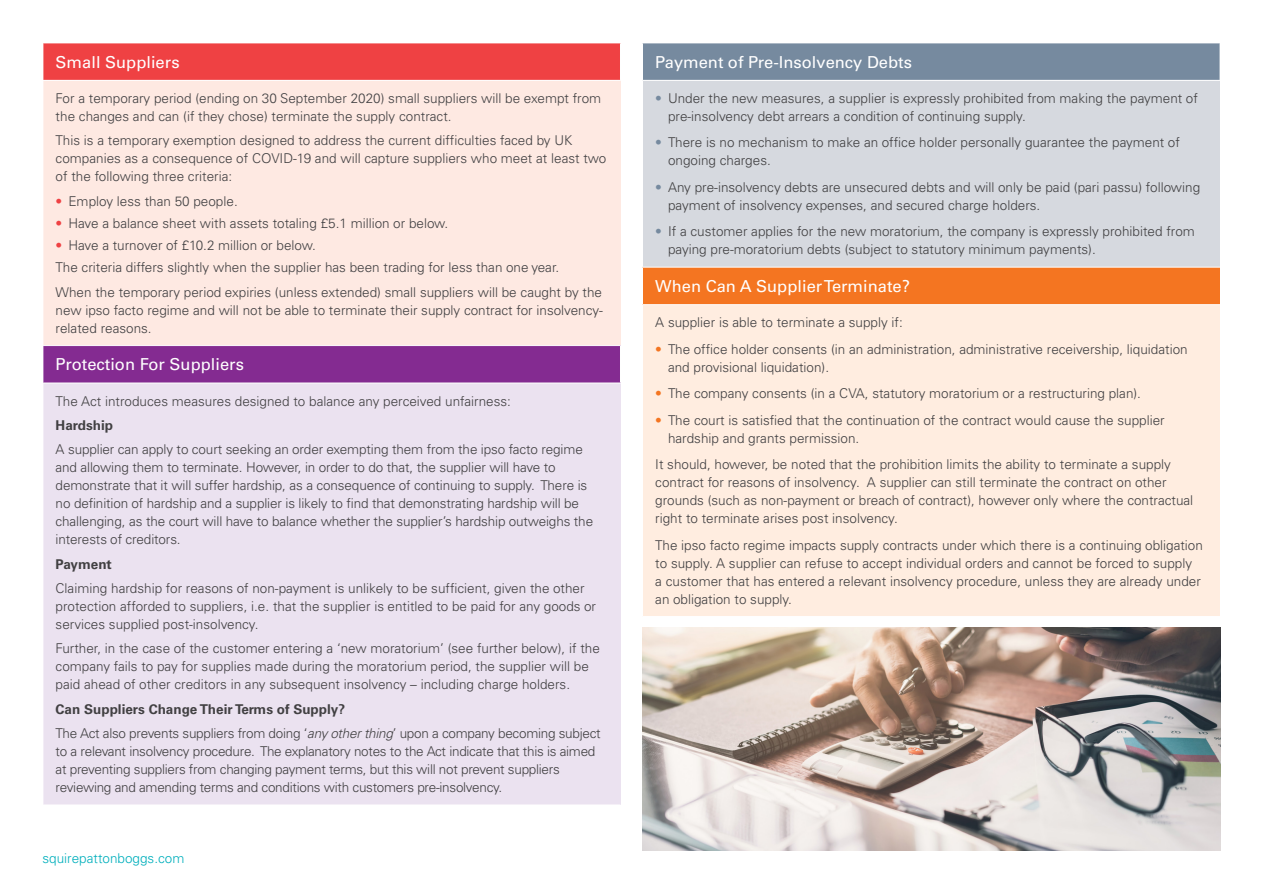
<style>
.page{position:relative;width:1263px;height:893px;background:#fff}
.page>*{position:absolute;margin:0;border:0;box-sizing:border-box;transform-origin:0 0}
.t1{font:16.5px "Univers LTCYR 55 Roman";color:#fff}
.t2{font:300 13.5px/18px "Univers LTCYR 45";color:#414042}
.t3{font:300 13.5px/18px "Univers LTCYR 45";letter-spacing:-.02em;color:#414042}
.t4{font:700 13.5px "Univers LTCYR 65";color:#414042}
.t5{font:300 13.5px "Univers LTCYR 45";color:#00afbc}
.s1{color:#ef4143}
.s2{font-style:italic}
.s3{color:#768a9f}
.s4{color:#f47521}
</style>
<div class="page">
<div style="left:43px;top:43px;width:577px;height:37px;background:#ef4143"></div>
<div style="left:43px;top:80px;width:577px;height:266px;background:#fee9e2"></div>
<div style="left:43px;top:346px;width:577px;height:37px;background:#842b91"></div>
<div style="left:43px;top:383px;width:577px;height:422px;background:#ebe2f0"></div>
<hr style="left:43px;top:43px;width:578px;height:1px;background:#fff">
<hr style="left:43px;top:43px;width:1px;height:37px;background:#fff">
<hr style="left:43px;top:80px;width:578px;height:1px;background:#fff">
<hr style="left:43px;top:81px;width:1px;height:264px;background:#fff">
<hr style="left:43px;top:345px;width:578px;height:1px;background:#fff">
<hr style="left:43px;top:346px;width:1px;height:37px;background:#fff">
<hr style="left:43px;top:383px;width:578px;height:1px;background:#fff">
<hr style="left:43px;top:383px;width:1px;height:422px;background:#fff">
<div style="left:642px;top:43px;width:578px;height:37px;background:#768a9f"></div>
<div style="left:642px;top:80px;width:578px;height:187px;background:#d6d9df"></div>
<div style="left:642px;top:267px;width:578px;height:38px;background:#f47521"></div>
<div style="left:642px;top:305px;width:578px;height:311px;background:#ffede0"></div>
<hr style="left:642px;top:43px;width:578px;height:1px;background:#fff">
<hr style="left:642px;top:43px;width:1px;height:37px;background:#fff">
<hr style="left:642px;top:80px;width:578px;height:1px;background:#fff">
<hr style="left:642px;top:81px;width:1px;height:186px;background:#fff">
<hr style="left:642px;top:268px;width:1px;height:36px;background:#fff">
<hr style="left:642px;top:305px;width:1px;height:311px;background:#fff">
<hr style="left:642px;top:267px;width:578px;height:1px;background:#fff">
<hr style="left:642px;top:304px;width:578px;height:1px;background:#fff">
<img style="left:642px;top:627px;width:578px;height:223px">
<p class="t1" style="left:56px;top:50px;width:126px">Small Suppliers</p>
<p class="t2" style="left:56px;top:89px;width:547px">For a temporary period (ending on 30 September 2020) small suppliers will be exempt from the changes and can (if they chose) terminate the supply contract.</p>
<p class="t2" style="left:56px;top:131px;width:552px">This is a temporary exemption designed to address the current difficulties faced by UK companies as a consequence of COVID-19 and will capture suppliers who meet at least two of the following three criteria:</p>
<p class="t2" style="left:56px;top:191px;width:184px"><span class="s1">•</span> Employ less than 50 people.</p>
<p class="t2" style="left:56px;top:214px;width:394px"><span class="s1">•</span> Have a balance sheet with assets totaling £5.1 million or below.</p>
<p class="t2" style="left:56px;top:234px;width:505px;line-height:22.2px"><span class="s1">•</span> Have a turnover of £10.2 million or below.<br>The criteria differs slightly when the supplier has been trading for less than one year.</p>
<p class="t2" style="left:56px;top:283px;width:549px;text-align:justify">When the temporary period expiries (unless extended) small suppliers will be caught by the new ipso facto regime and will not be able to terminate their supply contract for insolvency&shy;related reasons.</p>
<p class="t1" style="left:56px;top:353px;width:190px">Protection For Suppliers</p>
<p class="t2" style="left:56px;top:391px;width:457px">The Act introduces measures designed to balance any perceived unfairness:</p>
<p class="t4" style="left:56px;top:416px;width:59px">Hardship</p>
<p class="t2" style="left:56px;top:440px;width:539px">A supplier can apply to court seeking an order exempting them from the ipso facto regime and allowing them to terminate. However, in order to do that, the supplier will have to demonstrate that it will suffer hardship, as a consequence of continuing to supply. There is no definition of hardship and a supplier is likely to find that demonstrating hardship will be challenging, as the court will have to balance whether the supplier’s hardship outweighs the interests of creditors.</p>
<p class="t4" style="left:56px;top:554px;width:58px">Payment</p>
<p class="t2" style="left:56px;top:579px;width:542px">Claiming hardship for reasons of non-payment is unlikely to be sufficient, given the other protection afforded to suppliers, i.e. that the supplier is entitled to be paid for any goods or services supplied post-insolvency.</p>
<p class="t2" style="left:56px;top:639px;width:546px">Further, in the case of the customer entering a ‘new moratorium’ (see further below), if the company fails to pay for supplies made during the moratorium period, the supplier will be paid ahead of other creditors in any subsequent insolvency – including charge holders.</p>
<p class="t4" style="left:56px;top:699px;width:291px">Can Suppliers Change Their Terms of Supply?</p>
<p class="t3" style="left:56px;top:724px;width:546px">The Act also prevents suppliers from doing ‘<span class="s2">any other thing</span>’ upon a company becoming subject to a relevant insolvency procedure. The explanatory notes to the Act indicate that this is aimed at preventing suppliers from changing payment terms, but this will not prevent suppliers reviewing and amending terms and conditions with customers pre-insolvency.</p>
<p class="t5" style="left:43px;top:850px;width:143px">squirepattonboggs.com</p>
<p class="t1" style="left:655px;top:50px;width:258px">Payment of Pre-Insolvency Debts</p>
<p class="t2" style="left:668px;top:89px;width:531px;text-indent:-13px"><span class="s3">•</span> Under the new measures, a supplier is expressly prohibited from making the payment of pre-insolvency debt arrears a condition of continuing supply.</p>
<p class="t2" style="left:668px;top:133px;width:513px;text-indent:-13px"><span class="s3">•</span> There is no mechanism to make an office holder personally guarantee the payment of ongoing charges.</p>
<p class="t2" style="left:668px;top:178px;width:534px;text-indent:-13px"><span class="s3">•</span> Any pre-insolvency debts are unsecured debts and will only be paid (pari passu) following payment of insolvency expenses, and secured charge holders.</p>
<p class="t2" style="left:668px;top:222px;width:528px;text-indent:-13px"><span class="s3">•</span> If a customer applies for the new moratorium, the company is expressly prohibited from paying pre-moratorium debts (subject to statutory minimum payments).</p>
<p class="t1" style="left:655px;top:275px;width:256px">When Can A Supplier Terminate?</p>
<p class="t2" style="left:655px;top:313px;width:249px">A supplier is able to terminate a supply if:</p>
<p class="t2" style="left:668px;top:340px;width:521px;text-indent:-13px"><span class="s4">•</span> The office holder consents (in an administration, administrative receivership, liquidation and provisional liquidation).</p>
<p class="t2" style="left:655px;top:384px;width:487px"><span class="s4">•</span> The company consents (in a CVA, statutory moratorium or a restructuring plan).</p>
<p class="t2" style="left:668px;top:410px;width:498px;text-indent:-13px"><span class="s4">•</span> The court is satisfied that the continuation of the contract would cause the supplier hardship and grants permission.</p>
<p class="t2" style="left:655px;top:455px;width:539px">It should, however, be noted that the prohibition limits the ability to terminate a supply contract for reasons of insolvency. A supplier can still terminate the contract on other grounds (such as non-payment or breach of contract), however only where the contractual right to terminate arises post insolvency.</p>
<p class="t2" style="left:655px;top:535px;width:549px">The ipso facto regime impacts supply contracts under which there is a continuing obligation to supply. A supplier can refuse to accept individual orders and cannot be forced to supply<br>a customer that has entered a relevant insolvency procedure, unless they are already under an obligation to supply.</p>
</div>
